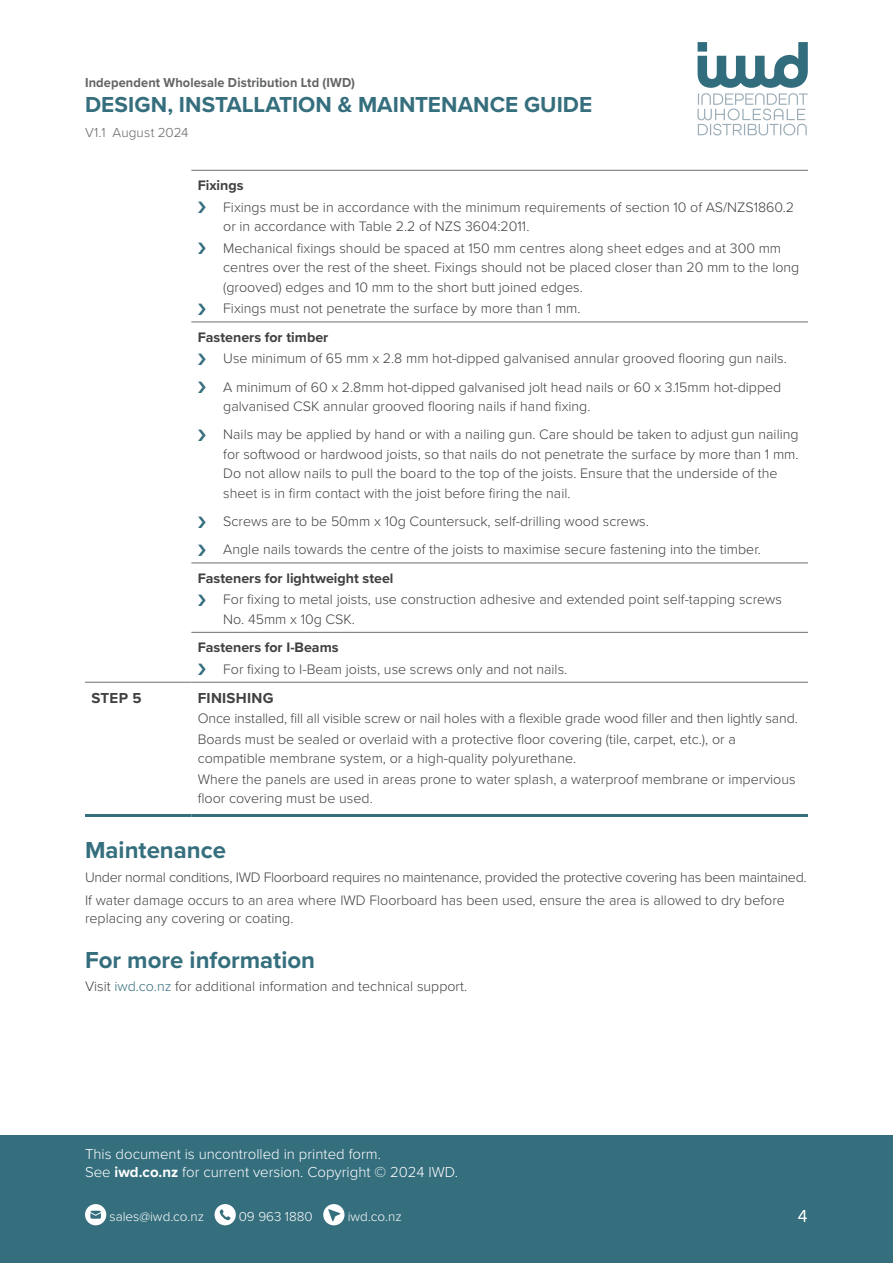
<style>
.page{position:relative;width:893px;height:1263px;background:#fff}
.page>*{position:absolute;margin:0;border:0;box-sizing:border-box;transform-origin:0 0}
.t1{font:700 24px "Proxima Nova";color:#356e7d}
.t2{font:700 22.5px "Proxima Nova";color:#356e7d}
.t3{font:300 18px "Proxima Nova";color:#fff}
.t4{font:300 15px/18px "Proxima Nova";color:#fff}
.t5{font:700 15px "Proxima Nova";letter-spacing:.02em;color:#414042}
.t6{font:300 14.25px/19.5px "Proxima Nova";color:#414042}
.t7{font:300 14.25px/23px "Proxima Nova";letter-spacing:-.02em;color:#414042}
.t8{font:700 14.25px "Proxima Nova";color:#414042}
.t9{font:700 13.5px "Proxima Nova";letter-spacing:.01em;color:#636466;scale:.95 1}
.t10{font:300 13.5px "Proxima Nova";color:#fff}
.t11{font:300 13.5px "Proxima Nova";letter-spacing:.01em;color:#636466}
.s1{color:#356e7d}
.s2{font-weight:700}
</style>
<div class="page">
<div style="left:0;top:1135px;width:893px;height:128px;background:#356e7d"></div>
<svg style="left:85px;top:1204px;width:21px;height:21px"></svg>
<svg style="left:215px;top:1204px;width:21px;height:21px"></svg>
<svg style="left:323px;top:1204px;width:21px;height:21px"></svg>
<hr style="left:191px;top:682px;width:617px;height:1px;background:#6d6e71">
<hr style="left:85px;top:814px;width:106px;height:3px;background:#356e7d">
<hr style="left:191px;top:814px;width:617px;height:3px;background:#356e7d">
<hr style="left:85px;top:682px;width:106px;height:1px;background:#6d6e71">
<hr style="left:191px;top:563px;width:617px;height:1px;background:#6d6e71">
<hr style="left:191px;top:632px;width:617px;height:1px;background:#6d6e71">
<hr style="left:191px;top:322px;width:617px;height:1px;background:#6d6e71">
<hr style="left:191px;top:170px;width:617px;height:1px;background:#6d6e71">
<svg style="left:697px;top:42px;width:111px;height:93px"></svg>
<p class="t9" style="left:85px;top:73px;width:286px">Independent Wholesale Distribution Ltd (IWD)</p>
<h2 class="t2" style="left:85px;top:88px;width:509px">DESIGN, INSTALLATION &amp; MAINTENANCE GUIDE</h2>
<p class="t11" style="left:85px;top:122px;width:105px">V1.1 August 2024</p>
<p class="t8" style="left:198px;top:175px;width:47px">Fixings</p>
<p class="t6" style="left:223px;top:196px;width:572px">Fixings must be in accordance with the minimum requirements of section 10 of AS/NZS1860.2 or in accordance with Table 2.2 of NZS 3604:2011.</p>
<p class="t6" style="left:223px;top:238px;width:578px">Mechanical fixings should be spaced at 150 mm centres along sheet edges and at 300 mm centres over the rest of the sheet. Fixings should not be placed closer than 20 mm to the long (grooved) edges and 10 mm to the short butt joined edges.</p>
<p class="t6" style="left:223px;top:298px;width:359px">Fixings must not penetrate the surface by more than 1 mm.</p>
<p class="t8" style="left:198px;top:326px;width:132px">Fasteners for timber</p>
<p class="t6" style="left:223px;top:344px;width:565px;line-height:28.2px">Use minimum of 65 mm x 2.8 mm hot-dipped galvanised annular grooved flooring gun nails.<br>A minimum of 60 x 2.8mm hot-dipped galvanised jolt head nails or 60 x 3.15mm hot-dipped</p>
<p class="t6" style="left:223px;top:391px;width:577px;line-height:28.2px">galvanised CSK annular grooved flooring nails if hand fixing.<br>Nails may be applied by hand or with a nailing gun. Care should be taken to adjust gun nailing</p>
<p class="t6" style="left:223px;top:444px;width:577px">for softwood or hardwood joists, so that nails do not penetrate the surface by more than 1 mm.<br>Do not allow nails to pull the board to the top of the joists. Ensure that the underside of the sheet is in firm contact with the joist before firing the nail.</p>
<p class="t6" style="left:223px;top:506px;width:539px;line-height:28.2px">Screws are to be 50mm x 10g Countersuck, self-drilling wood screws.<br>Angle nails towards the centre of the joists to maximise secure fastening into the timber.</p>
<p class="t8" style="left:198px;top:567px;width:197px">Fasteners for lightweight steel</p>
<p class="t6" style="left:223px;top:589px;width:560px">For fixing to metal joists, use construction adhesive and extended point self-tapping screws<br>No. 45mm x 10g CSK.</p>
<p class="t8" style="left:198px;top:637px;width:142px">Fasteners for I-Beams</p>
<p class="t6" style="left:223px;top:658px;width:346px">For fixing to I-Beam joists, use screws only and not nails.</p>
<p class="t5" style="left:91px;top:686px;width:52px">STEP 5</p>
<p class="t5" style="left:198px;top:686px;width:77px">FINISHING</p>
<p class="t6" style="left:198px;top:707px;width:602px;line-height:20.9px">Once installed, fill all visible screw or nail holes with a flexible grade wood filler and then lightly sand.<br>Boards must be sealed or overlaid with a protective floor covering (tile, carpet, etc.), or a</p>
<p class="t6" style="left:198px;top:747px;width:599px;line-height:20.9px">compatible membrane system, or a high-quality polyurethane.<br>Where the panels are used in areas prone to water splash, a waterproof membrane or impervious</p>
<p class="t6" style="left:198px;top:787px;width:177px">floor covering must be used.</p>
<h1 class="t1" style="left:85px;top:832px;width:142px">Maintenance</h1>
<p class="t7" style="left:85px;top:864px;width:723px">Under normal conditions, IWD Floorboard requires no maintenance, provided the protective covering has been maintained.<br>If water damage occurs to an area where IWD Floorboard has been used, ensure the area is allowed to dry before</p>
<p class="t6" style="left:85px;top:908px;width:210px">replacing any covering or coating.</p>
<h1 class="t1" style="left:85px;top:942px;width:232px">For more information</h1>
<p class="t6" style="left:85px;top:975px;width:384px">Visit <span class="s1">iwd.co.nz</span> for additional information and technical support.</p>
<p class="t4" style="left:85px;top:1144px;width:375px">This document is uncontrolled in printed form.<br>See <span class="s2">iwd.co.nz</span> for current version. Copyright © 2024 IWD.</p>
<p class="t10" style="left:110px;top:1206px;width:96px">sales@iwd.co.nz</p>
<p class="t10" style="left:239px;top:1206px;width:75px">09 963 1880</p>
<p class="t10" style="left:348px;top:1206px;width:55px">iwd.co.nz</p>
<p class="t3" style="left:798px;top:1202px;width:11px">4</p>
</div>
